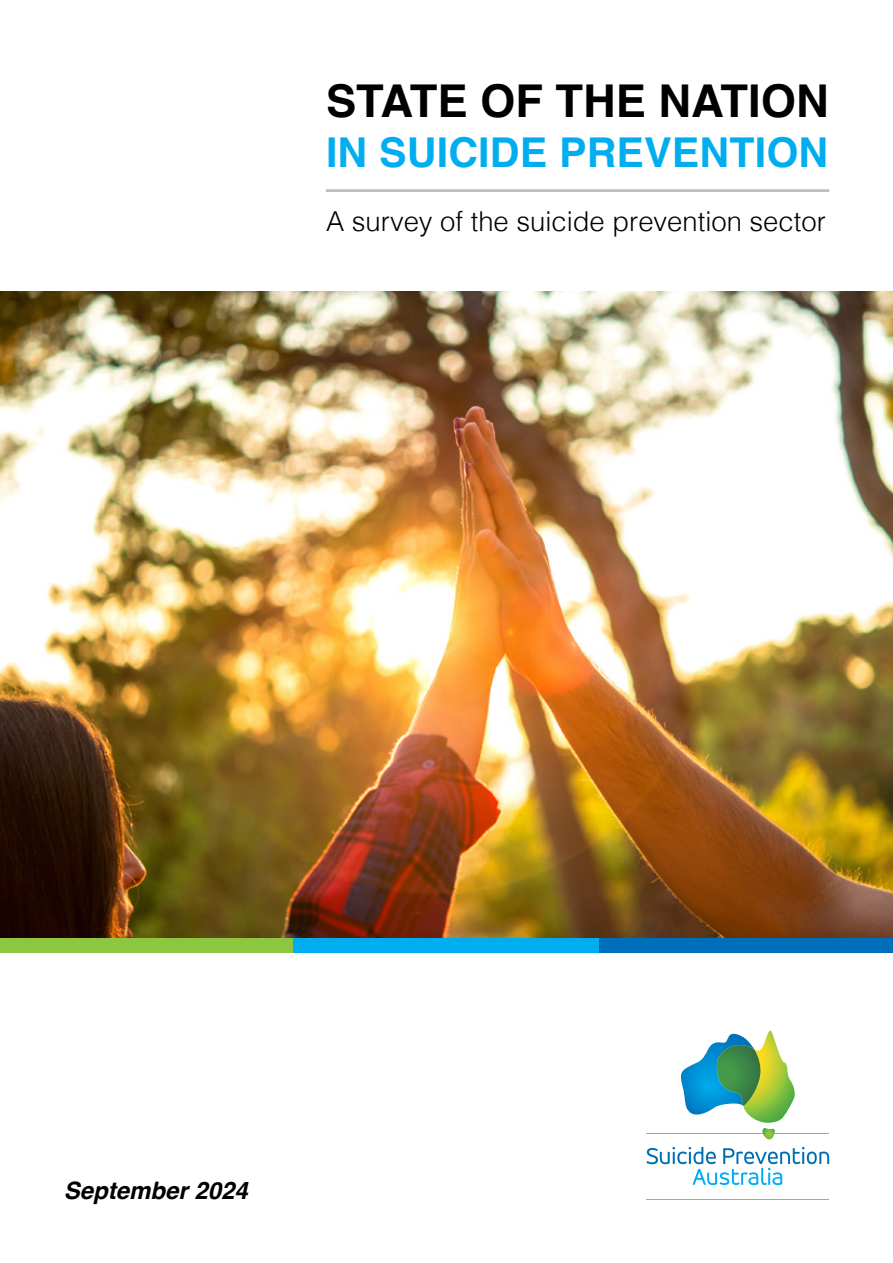
<style>
.page{position:relative;width:893px;height:1263px;background:#fff}
.page>*{position:absolute;margin:0;border:0;box-sizing:border-box;transform-origin:0 0}
.t1{font:700 45.3px "Helvetica";color:#000}
.t2{font:700 41.1px "Helvetica";letter-spacing:.005em;color:#00aeef}
.t3{font:300 27.45px "Helvetica";color:#000}
.t4{font:italic 700 24px "Helvetica";color:#000}
</style>
<div class="page">
<img style="left:0;top:291px;width:893px;height:647px">
<hr style="left:646px;top:1133px;width:183px;height:1px;background:#8dc63f">
<hr style="left:646px;top:1199px;width:183px;height:1px;background:#8dc63f">
<svg style="left:646px;top:1147px;width:183px;height:38px"></svg>
<svg style="left:680px;top:1031px;width:115px;height:108px"></svg>
<hr style="left:326px;top:189px;width:503px;height:3px;background:#bcbec0">
<div style="left:0;top:938px;width:293px;height:15px;background:#8dc63f"></div>
<div style="left:293px;top:938px;width:307px;height:15px;background:#00aeef"></div>
<div style="left:600px;top:938px;width:293px;height:15px;background:#006fba"></div>
<p class="t1" style="left:326px;top:74px;width:504px">STATE OF THE NATION</p>
<p class="t2" style="left:326px;top:127px;width:504px">IN SUICIDE PREVENTION</p>
<p class="t3" style="left:326px;top:198px;width:501px">A survey of the suicide prevention sector</p>
<p class="t4" style="left:64px;top:1176px;width:186px">September 2024</p>
</div>
